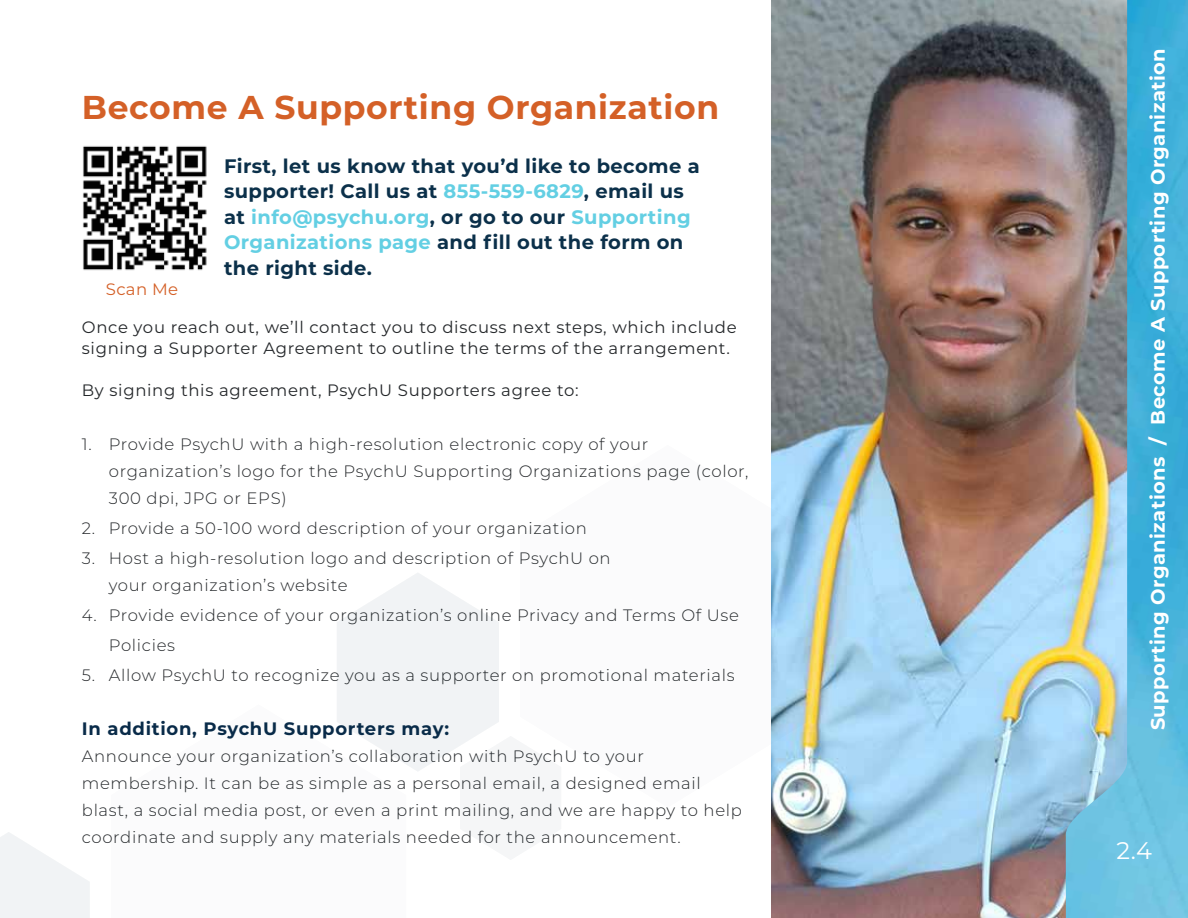
<style>
.page{position:relative;width:1188px;height:918px;background:#fff}
.page>*{position:absolute;margin:0;border:0;box-sizing:border-box;transform-origin:0 0}
.t1{font:700 33px "Montserrat";letter-spacing:.02em;color:#d46027}
.t2{font:24px "Montserrat";color:#fff}
.t3{font:700 19.5px/25.5px "Montserrat";letter-spacing:.02em;color:#0b304a}
.t4{font:700 19.5px "Montserrat";letter-spacing:.02em;color:#fff}
.t5{font:700 18px "Montserrat";letter-spacing:.04em;color:#092b49}
.t6{font:300 16.5px/27px "Montserrat";letter-spacing:.04em;color:#24272a}
.t7{font:16.5px/21px "Montserrat";letter-spacing:.04em;color:#24272a}
.t8{font:16.5px "Montserrat";letter-spacing:.02em;color:#d46027}
.s1{color:#63cfe3}
</style>
<div class="page">
<img style="left:83px;top:146px;width:124px;height:125px">
<img style="left:771px;top:0;width:295px;height:918px">
<img style="left:1066px;top:0;width:122px;height:918px">
<svg style="left:0;top:832px;width:90px;height:86px"></svg>
<img style="left:771px;top:445px;width:45px;height:363px">
<svg style="left:337px;top:573px;width:162px;height:198px"></svg>
<h1 class="t1" style="left:82px;top:84px;width:639px">Become A Supporting Organization</h1>
<p class="t3" style="left:224px;top:152px;width:477px">First, let us know that you’d like to become a supporter! Call us at <span class="s1">855-559-6829</span>, email us at <span class="s1">info@psychu.org</span>, or go to our <span class="s1">Supporting Organizations page</span> and fill out the form on the right side.</p>
<p class="t8" style="left:106px;top:278px;width:74px">Scan Me</p>
<p class="t7" style="left:82px;top:316px;width:656px">Once you reach out, we’ll contact you to discuss next steps, which include signing a Supporter Agreement to outline the terms of the arrangement.</p>
<p class="t7" style="left:82px;top:379px;width:498px">By signing this agreement, PsychU Supporters agree to:</p>
<p class="t6" style="left:109px;top:430px;width:641px;text-indent:-27px">1. Provide PsychU with a high-resolution electronic copy of your organization’s logo for the PsychU Supporting Organizations page (color,<br>300 dpi, JPG or EPS)</p>
<p class="t6" style="left:82px;top:514px;width:507px">2. Provide a 50-100 word description of your organization</p>
<p class="t6" style="left:109px;top:544px;width:503px;text-indent:-27px">3. Host a high-resolution logo and description of PsychU on your organization’s website</p>
<p class="t6" style="left:109px;top:600px;width:632px;line-height:30px;text-indent:-27px">4. Provide evidence of your organization’s online Privacy and Terms Of Use<br>Policies</p>
<p class="t6" style="left:82px;top:661px;width:654px">5. Allow PsychU to recognize you as a supporter on promotional materials</p>
<p class="t5" style="left:82px;top:716px;width:369px">In addition, PsychU Supporters may:</p>
<p class="t6" style="left:82px;top:742px;width:662px">Announce your organization’s collaboration with PsychU to your membership. It can be as simple as a personal email, a designed email blast, a social media post, or even a print mailing, and we are happy to help coordinate and supply any materials needed for the announcement.</p>
<p class="t4" style="left:1144px;top:730px;width:684px;rotate:-90deg">Supporting Organizations / Become A Supporting Organization</p>
<h2 class="t2" style="left:1117px;top:834px;width:37px">2.4</h2>
</div>
